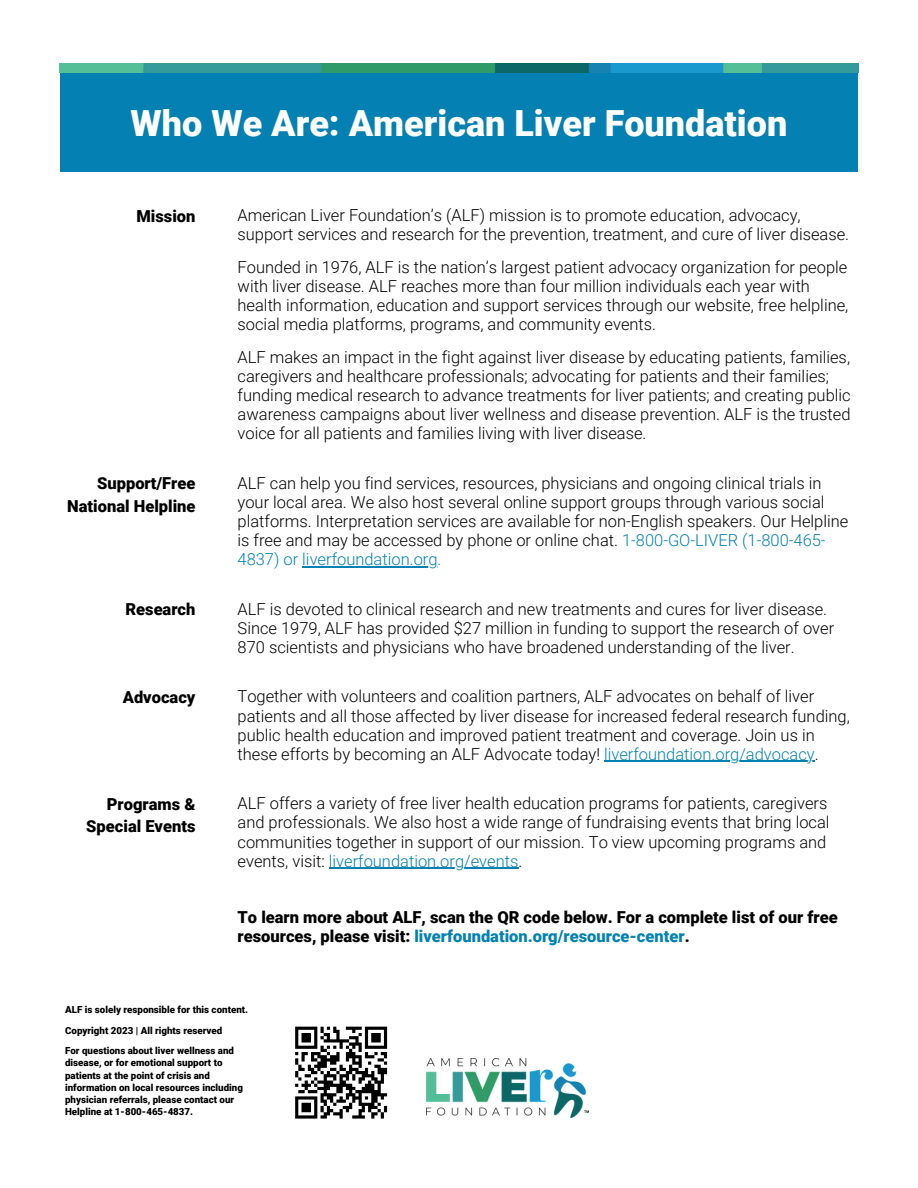
<style>
.page{position:relative;width:918px;height:1188px;background:#fff}
.page>*{position:absolute;margin:0;border:0;box-sizing:border-box;transform-origin:0 0}
.t1{font:900 36px "Roboto";color:#fff}
.t2{font:300 16.5px/19.2px "Roboto";color:#000}
.t3{font:900 16.5px/22.5px "Roboto";color:#000;text-align:right}
.t4{font:900 9.75px/12.1px "Roboto";color:#000}
.s1{color:#0481b2}
</style>
<div class="page">
<div style="left:60px;top:67px;width:798px;height:104px;background:#0481b2"></div>
<img style="left:60px;top:63px;width:798px;height:9px">
<hr style="left:329px;top:868px;width:189px;height:1px;background:#0481b2">
<hr style="left:302px;top:566px;width:136px;height:1px;background:#0481b2">
<hr style="left:604px;top:761px;width:211px;height:1px;background:#0481b2">
<img style="left:427px;top:1058px;width:162px;height:60px">
<svg style="left:295px;top:1026px;width:93px;height:93px"></svg>
<h1 class="t1" style="left:131px;top:98px;width:658px">Who We Are: American Liver Foundation</h1>
<p class="t3" style="left:137px;top:204px;width:60px">Mission</p>
<p class="t2" style="left:238px;top:205px;width:613px">American Liver Foundation’s (ALF) mission is to promote education, advocacy, support services and research for the prevention, treatment, and cure of liver disease.</p>
<p class="t2" style="left:238px;top:257px;width:612px">Founded in 1976, ALF is the nation’s largest patient advocacy organization for people with liver disease. ALF reaches more than four million individuals each year with health information, education and support services through our website, free helpline, social media platforms, programs, and community events.</p>
<p class="t2" style="left:238px;top:347px;width:615px">ALF makes an impact in the fight against liver disease by educating patients, families, care givers and healthcare professionals; advo cating for patients and their families; funding medical research to advance treatments for liver patients; and creating public awareness campaigns about liver wellness and disease prevention. ALF is the trusted voice for all patients and families living with liver disease.</p>
<p class="t3" style="left:67px;top:472px;width:130px">Support/Free<br>National Helpline</p>
<p class="t2" style="left:238px;top:473px;width:612px">ALF can help you find services, resources, physicians and ongoing clinical trials in your local area. We also host several online support groups through various social platforms. Interpretation services are available for non-English speakers. Our Helpline is free and may be accessed by phone or online chat. <span class="s1">1-800-GO-LIVER (1-800-465- 4837) or liverfoundation.org.</span></p>
<p class="t3" style="left:125px;top:598px;width:72px">Research</p>
<p class="t2" style="left:238px;top:599px;width:598px">ALF is devoted to clinical research and new treatments and cures for liver disease.<br>Since 1979, ALF has provided $27 million in funding to support the research of over<br>870 scientists and physicians who have broadened understanding of the liver.</p>
<p class="t3" style="left:123px;top:685px;width:74px">Advocacy</p>
<p class="t2" style="left:238px;top:686px;width:614px">Together with volunteers and coalition partners, ALF advocates on behalf of liver patients and all those affected by liver disease for increased federal research funding, public health education and improved patient treatment and coverage. Join us in these efforts by becoming an ALF Advocate today! <span class="s1">liverfoundation.org/advocacy</span>.</p>
<p class="t3" style="left:86px;top:792px;width:111px">Programs &amp;<br>Special Events</p>
<p class="t2" style="left:238px;top:793px;width:594px">ALF offers a variety of free liver health education pro grams for patients, caregivers and professionals. We also host a wide range of fundraising events that bring local communities together in support of our mission. To view upcoming programs and events, visit: <span class="s1">liverfoundation.org/events</span>.</p>
<p class="t3" style="left:238px;top:907px;width:602px;line-height:19.2px;text-align:left">To learn more about ALF, scan the QR code below. For a complete list of our free resources, please visit: <span class="s1">liverfoundation.org/resource-center</span>.</p>
<p class="t4" style="left:65px;top:1004px;width:184px">ALF is solely responsible for this content.</p>
<p class="t4" style="left:65px;top:1044px;width:179px">For questions about liver wellness and disease, or for emotional support to patients at the point of crisis and information on local resources including physician referrals, please contact our Helpline at 1-800-465-4837.</p>
<p class="t4" style="left:65px;top:1024px;width:159px">Copyright 2023 | All rights reserved</p>
</div>
